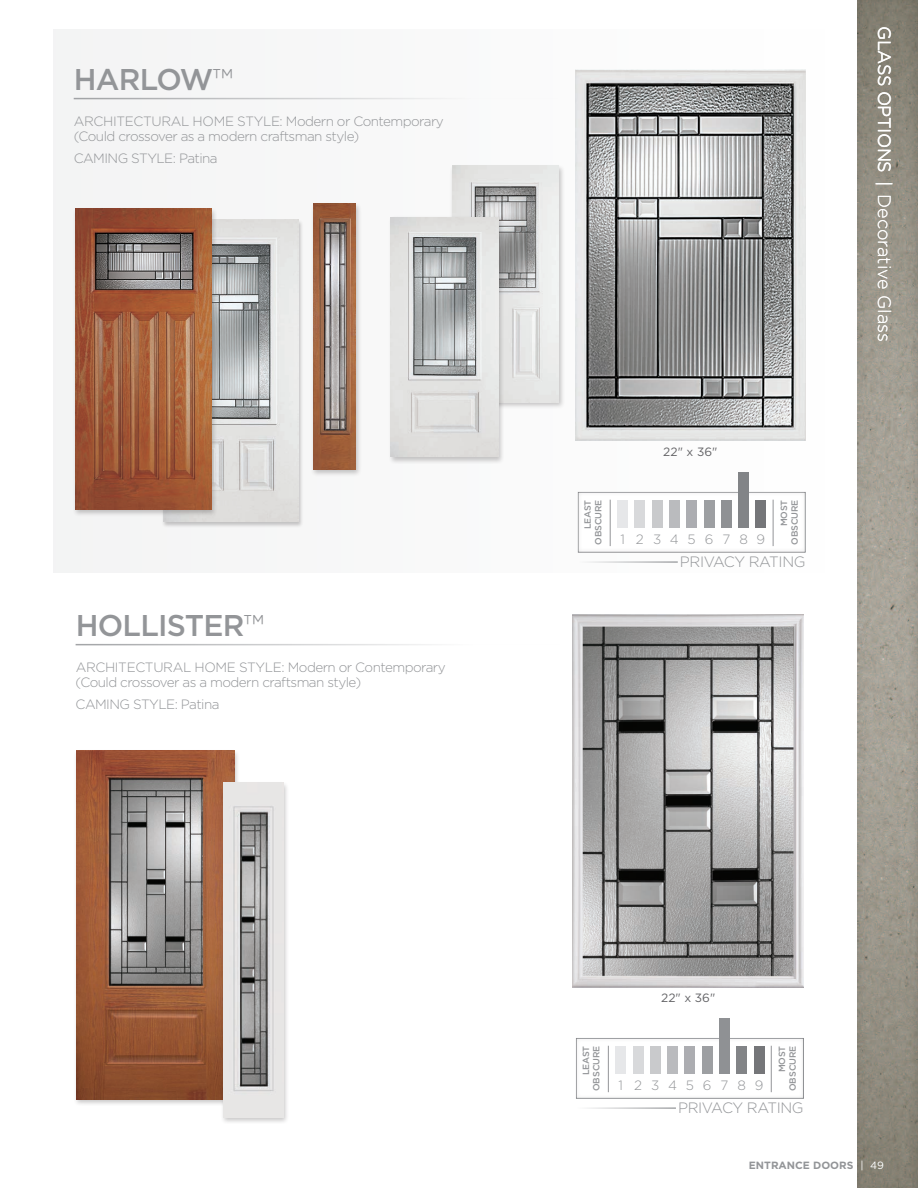
<style>
.page{position:relative;width:918px;height:1188px;background:#fff}
.page>*{position:absolute;margin:0;border:0;box-sizing:border-box;transform-origin:0 0}
.t1{font:500 30px "Gotham";letter-spacing:-.025em;color:#939598}
.t2{font:300 18px "Gotham";color:#fff}
.t3{font:300 15px "Gotham";letter-spacing:-.025em;color:#939598}
.t4{font:300 13.5px/15px "Gotham";letter-spacing:-.04em;color:#939598}
.t5{font:12px "Gotham";color:#636366}
.t6{font:700 10.5px "Gotham";color:#939598}
.t7{font:500 9px/10.5px "Gotham";letter-spacing:-.01em;color:#939598;text-align:right}
.s1{font-weight:300}
.s2{font-weight:400}
.s3{font-weight:400;color:#fff}
</style>
<div class="page">
<svg style="left:857px;top:0;width:61px;height:1188px;background:#999488"></svg>
<div style="left:53px;top:29px;width:781px;height:544px;background:#f8f8f8"></div>
<hr style="left:74px;top:98px;width:484px;height:1px;background:#939598">
<img style="left:575px;top:69px;width:231px;height:371px">
<div style="left:577px;top:490px;width:231px;height:63px;background:#231f20;opacity:.15"></div>
<hr style="left:557px;top:561px;width:121px;height:2px;background:#939598">
<div style="left:617px;top:500px;width:11px;height:28px;background:#e6e7e9"></div>
<div style="left:686px;top:500px;width:11px;height:28px;background:#acadb1"></div>
<div style="left:652px;top:500px;width:11px;height:28px;background:#c9cacc"></div>
<div style="left:721px;top:500px;width:11px;height:28px;background:#8f9194"></div>
<div style="left:634px;top:500px;width:11px;height:28px;background:#d8d9db"></div>
<div style="left:704px;top:500px;width:10px;height:28px;background:#9d9fa2"></div>
<div style="left:669px;top:500px;width:11px;height:28px;background:#babbbe"></div>
<div style="left:738px;top:472px;width:11px;height:56px;background:#828487"></div>
<div style="left:755px;top:500px;width:11px;height:28px;background:#757679"></div>
<hr style="left:610px;top:500px;width:1px;height:46px;background:#939598">
<hr style="left:773px;top:500px;width:1px;height:46px;background:#939598">
<div style="left:449px;top:164px;width:116px;height:246px;background:#231f20;opacity:.25"></div>
<img style="left:452px;top:166px;width:107px;height:236px">
<div style="left:388px;top:215px;width:117px;height:249px;background:#231f20;opacity:.25"></div>
<img style="left:391px;top:217px;width:108px;height:240px">
<div style="left:310px;top:202px;width:52px;height:275px;background:#231f20;opacity:.25"></div>
<img style="left:313px;top:204px;width:43px;height:266px">
<div style="left:161px;top:219px;width:143px;height:309px;background:#231f20;opacity:.25"></div>
<img style="left:163px;top:220px;width:136px;height:301px">
<div style="left:72px;top:207px;width:146px;height:310px;background:#231f20;opacity:.25"></div>
<img style="left:75px;top:209px;width:136px;height:301px">
<hr style="left:76px;top:644px;width:484px;height:1px;background:#939598">
<div style="left:575px;top:1036px;width:231px;height:63px;background:#231f20;opacity:.15"></div>
<hr style="left:555px;top:1107px;width:121px;height:2px;background:#939598">
<div style="left:615px;top:1046px;width:11px;height:28px;background:#e6e7e9"></div>
<div style="left:684px;top:1046px;width:11px;height:28px;background:#acadb1"></div>
<div style="left:650px;top:1046px;width:11px;height:28px;background:#c9cacc"></div>
<div style="left:719px;top:1018px;width:11px;height:56px;background:#8f9194"></div>
<div style="left:633px;top:1046px;width:10px;height:28px;background:#d8d9db"></div>
<div style="left:702px;top:1046px;width:11px;height:28px;background:#9d9fa2"></div>
<div style="left:667px;top:1046px;width:11px;height:28px;background:#babbbe"></div>
<div style="left:736px;top:1046px;width:11px;height:28px;background:#828487"></div>
<div style="left:754px;top:1046px;width:10px;height:28px;background:#757679"></div>
<hr style="left:608px;top:1046px;width:1px;height:46px;background:#939598">
<hr style="left:771px;top:1046px;width:1px;height:46px;background:#939598">
<img style="left:573px;top:614px;width:231px;height:373px">
<div style="left:73px;top:749px;width:167px;height:358px;background:#231f20;opacity:.25"></div>
<img style="left:76px;top:751px;width:158px;height:348px">
<div style="left:220px;top:781px;width:70px;height:344px;background:#231f20;opacity:.25"></div>
<img style="left:223px;top:782px;width:60px;height:335px">
<h1 class="t1" style="left:74px;top:62px;width:161px">HARLOW<span class="s1">™</span></h1>
<p class="t4" style="left:74px;top:114px;width:372px">ARCHITECTURAL HOME STYLE: Modern or Contemporary (Could crossover as a modern craftsman style)</p>
<p class="t4" style="left:74px;top:150px;width:145px">CAMING STYLE: Patina</p>
<h1 class="t1" style="left:76px;top:608px;width:190px">HOLLISTER<span class="s1">™</span></h1>
<p class="t4" style="left:76px;top:660px;width:372px">ARCHITECTURAL HOME STYLE: Modern or Contemporary (Could crossover as a modern craftsman style)</p>
<p class="t4" style="left:76px;top:697px;width:145px">CAMING STYLE: Patina</p>
<p class="t5" style="left:663px;top:445px;width:56px">22" x 36"</p>
<p class="t7" style="left:582px;top:545px;width:47px;rotate:-90deg">LEAST<br>OBSCURE</p>
<p class="t7" style="left:779px;top:545px;width:47px;rotate:-90deg">MOST<br>OBSCURE</p>
<p class="t4" style="left:653px;top:532px;width:10px">3</p>
<p class="t4" style="left:705px;top:532px;width:10px">6</p>
<p class="t4" style="left:757px;top:532px;width:10px">9</p>
<p class="t4" style="left:636px;top:532px;width:9px">2</p>
<p class="t4" style="left:688px;top:532px;width:10px">5</p>
<p class="t4" style="left:739px;top:532px;width:10px">8</p>
<p class="t4" style="left:620px;top:532px;width:6px">1</p>
<p class="t4" style="left:670px;top:532px;width:10px">4</p>
<p class="t4" style="left:722px;top:532px;width:9px">7</p>
<p class="t3" style="left:680px;top:554px;width:127px">PRIVACY RATING</p>
<h2 class="t2" style="left:894px;top:26px;width:317px;rotate:90deg"><span class="s2">GLASS OPTIONS |</span> Decorative Glass</h2>
<p class="t5" style="left:661px;top:991px;width:56px">22" x 36"</p>
<p class="t7" style="left:580px;top:1091px;width:47px;rotate:-90deg">LEAST<br>OBSCURE</p>
<p class="t7" style="left:777px;top:1091px;width:47px;rotate:-90deg">MOST<br>OBSCURE</p>
<p class="t4" style="left:651px;top:1078px;width:10px">3</p>
<p class="t4" style="left:703px;top:1078px;width:10px">6</p>
<p class="t4" style="left:755px;top:1078px;width:10px">9</p>
<p class="t4" style="left:634px;top:1078px;width:9px">2</p>
<p class="t4" style="left:686px;top:1078px;width:10px">5</p>
<p class="t4" style="left:737px;top:1078px;width:10px">8</p>
<p class="t4" style="left:619px;top:1078px;width:6px">1</p>
<p class="t4" style="left:668px;top:1078px;width:10px">4</p>
<p class="t4" style="left:720px;top:1078px;width:9px">7</p>
<p class="t3" style="left:678px;top:1100px;width:127px">PRIVACY RATING</p>
<p class="t6" style="left:749px;top:1159px;width:136px">ENTRANCE DOORS <span class="s3">| 49</span></p>
</div>
